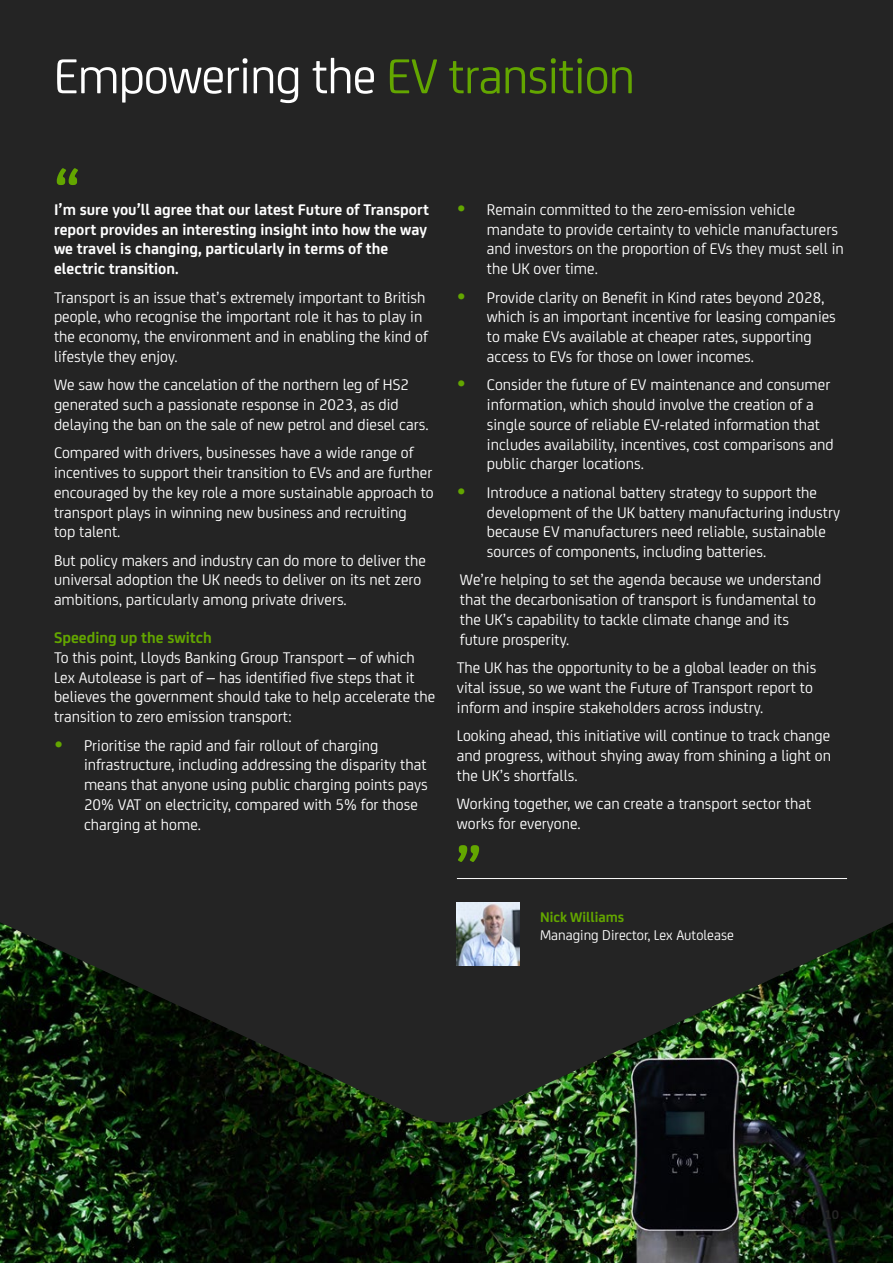
<style>
.page{position:relative;width:893px;height:1263px;background:#fff}
.page>*{position:absolute;margin:0;border:0;box-sizing:border-box;transform-origin:0 0}
.t1{font:700 55.5px "Lex Joey";color:#63a600}
.t2{font:52.35px "Lex Joey";letter-spacing:-.02em;color:#fff}
.t3{font:16.5px/19.8px "Lex Joey";color:#fff}
.t4{font:700 16.5px/19.8px "Lex Joey";color:#fff}
.t5{font:700 16.5px "Lex Joey";color:#63a600}
.t6{font:15px "Lex Joey";color:#fff}
.t7{font:700 15px "Lex Joey";color:#63a600}
.t8{font:700 13.5px "Lex Joey";color:#242424}
.s1{color:#63a600}
.s2{font-size:25.35px;color:#63a600}
</style>
<div class="page">
<div style="left:0;top:0;width:893px;height:614px;background:#242424"></div>
<img style="left:0;top:1125px;width:893px;height:138px">
<svg style="left:0;top:614px;width:893px;height:511px;fill:#242424"></svg>
<img style="left:457px;top:903px;width:63px;height:63px">
<hr style="left:457px;top:878px;width:390px;height:1px;background:#fff">
<h2 class="t2" style="left:54px;top:39px;width:583px">Empowering the <span class="s1">EV transition</span></h2>
<h1 class="t1" style="left:54px;top:149px;width:28px">“</h1>
<p class="t4" style="left:54px;top:198px;width:377px">I’m sure you’ll agree that our latest Future of Transport report provides an interesting insight into how the way we travel is changing, particularly in terms of the electric transition.</p>
<p class="t3" style="left:54px;top:286px;width:375px">Transport is an issue that’s extremely important to British people, who recognise the important role it has to play in the economy, the environment and in enabling the kind of lifestyle they enjoy.</p>
<p class="t3" style="left:54px;top:374px;width:376px">We saw how the cancelation of the northern leg of HS2 generated such a passionate response in 2023, as did delaying the ban on the sale of new petrol and diesel cars.</p>
<p class="t3" style="left:54px;top:442px;width:381px">Compared with drivers, businesses have a wide range of incentives to support their transition to EVs and are further encouraged by the key role a more sustainable approach to transport plays in winning new business and recruiting<br>top talent.</p>
<p class="t3" style="left:54px;top:549px;width:373px">But policy makers and industry can do more to deliver the universal adoption the UK needs to deliver on its net zero ambitions, particularly among private drivers.</p>
<p class="t5" style="left:54px;top:625px;width:159px">Speeding up the switch</p>
<p class="t3" style="left:54px;top:646px;width:383px">To this point, Lloyds Banking Group Transport – of which Lex Autolease is part of – has identified five steps that it believes the government should take to help accelerate the transition to zero emission transport:</p>
<p class="t3" style="left:84px;top:734px;width:345px;text-indent:-30px"><span class="s2">•</span> Prioritise the rapid and fair rollout of charging infrastructure, including addressing the disparity that means that anyone using public charging points pays 20% VAT on electricity, compared with 5% for those charging at home.</p>
<p class="t3" style="left:487px;top:198px;width:358px;text-indent:-30px"><span class="s2">•</span> Remain committed to the zero-emission vehicle mandate to provide certainty to vehicle manufacturers and investors on the proportion of EVs they must sell in the UK over time.</p>
<p class="t3" style="left:487px;top:286px;width:350px;text-indent:-30px"><span class="s2">•</span> Provide clarity on Benefit in Kind rates beyond 2028, which is an important incentive for leasing companies to make EVs available at cheaper rates, supporting access to EVs for those on lower incomes.</p>
<p class="t3" style="left:487px;top:374px;width:348px;text-indent:-30px"><span class="s2">•</span> Consider the future of EV maintenance and consumer information, which should involve the creation of a single source of reliable EV-related information that includes availability, incentives, cost comparisons and public charger locations.</p>
<p class="t3" style="left:487px;top:481px;width:355px;text-indent:-30px"><span class="s2">•</span> Introduce a national battery strategy to support the development of the UK battery manufacturing industry because EV manufacturers need reliable, sustainable sources of components, including batteries.</p>
<p class="t3" style="left:460px;top:569px;width:363px">We’re helping to set the agenda because we understand that the decarbonisation of transport is fundamental to the UK’s capability to tackle climate change and its future prosperity.</p>
<p class="t3" style="left:457px;top:657px;width:361px">The UK has the opportunity to be a global leader on this vital issue, so we want the Future of Transport report to inform and inspire stakeholders across industry.</p>
<p class="t3" style="left:457px;top:725px;width:376px;text-align:justify">Looking ahead, this initiative will continue to track change and progress, without shying away from shining a light on the UK’s shortfalls.</p>
<p class="t3" style="left:457px;top:793px;width:356px">Working together, we can create a transport sector that works for everyone.</p>
<h1 class="t1" style="left:456px;top:826px;width:28px">”</h1>
<p class="t7" style="left:540px;top:906px;width:86px">Nick Williams</p>
<p class="t6" style="left:540px;top:924px;width:195px">Managing Director, Lex Autolease</p>
<p class="t8" style="left:824px;top:1204px;width:16px">10</p>
</div>
